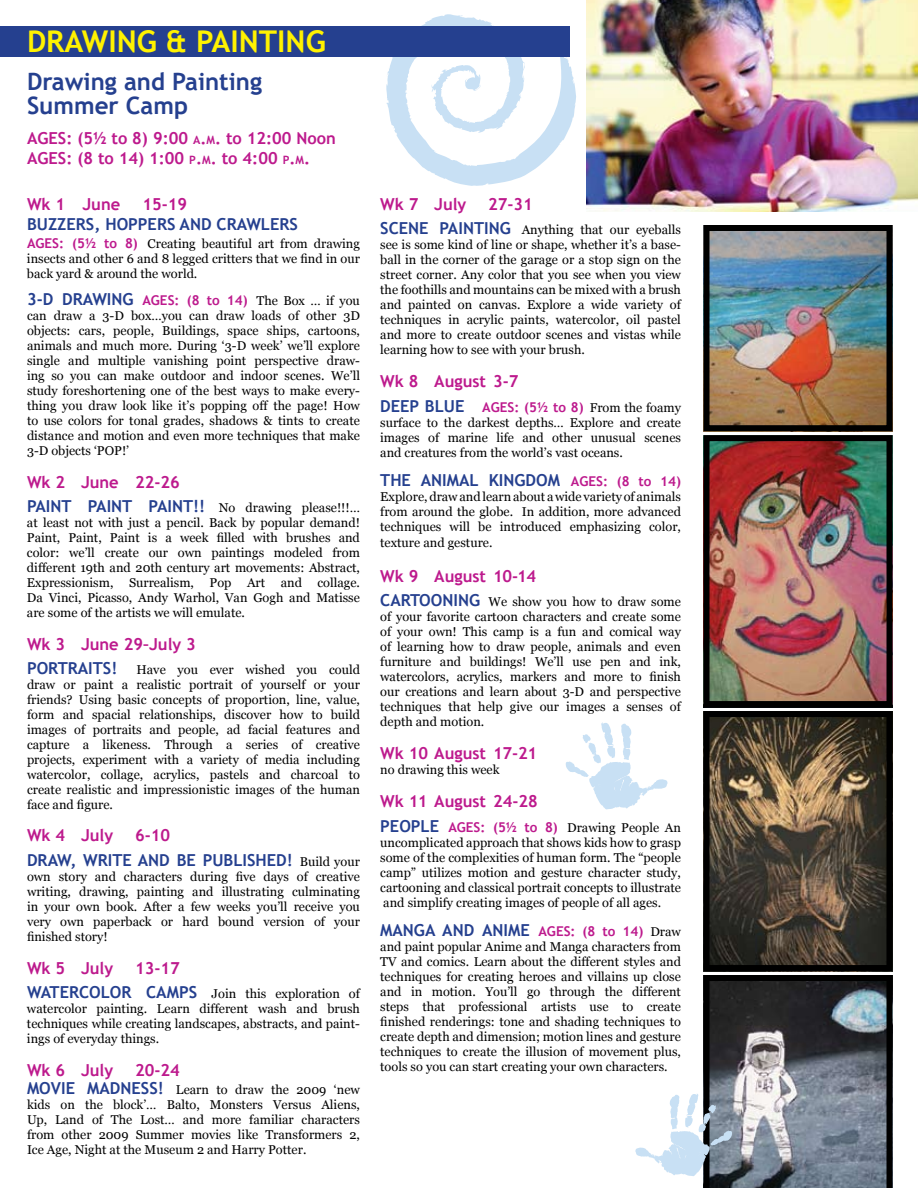
<style>
.page{position:relative;width:918px;height:1188px;background:#fff}
.page>*{position:absolute;margin:0;border:0;box-sizing:border-box;transform-origin:0 0}
.t1{font:700 30px "Trebuchet MS";color:#fff200}
.t2{font:700 24px/24px "Trebuchet MS";color:#25408f}
.t3{font:700 16.5px/19.5px "Trebuchet MS";color:#bd1a8d}
.t4{font:700 16.5px/24.8px "Trebuchet MS";color:#25408f}
.t5{font:700 13.5px "Trebuchet MS";color:#bd1a8d}
.t6{font:12.75px/15px "Georgia";color:#000;text-align:justify}
.s1{font-size:11.55px}
.s2{font-style:inherit}
.s3{font-family:"Trebuchet MS";font-weight:700;font-size:13.5px;color:#bd1a8d}
.s4{font-size:16.5px;color:#25408f}
.s5{font-family:"Georgia";font-weight:400;font-size:12.75px;color:#000}
.s6{font-family:"Trebuchet MS";font-weight:700;font-size:16.5px;color:#25408f}
.s7{color:#bd1a8d}
.s8{font-size:13.5px;color:#bd1a8d}
</style>
<div class="page">
<svg style="left:565px;top:722px;width:103px;height:87px"></svg>
<svg style="left:386px;top:14px;width:190px;height:172px"></svg>
<div style="left:0;top:27px;width:570px;height:30px;background:#25408f"></div>
<img style="left:586px;top:0;width:332px;height:212px">
<img style="left:711px;top:718px;width:174px;height:246px">
<div style="left:704px;top:711px;width:188px;height:260px;border:6px solid #000"></div>
<img style="left:711px;top:442px;width:174px;height:258px">
<div style="left:704px;top:435px;width:188px;height:272px;border:6px solid #000"></div>
<img style="left:711px;top:232px;width:174px;height:192px">
<div style="left:704px;top:225px;width:188px;height:206px;border:6px solid #000"></div>
<svg style="left:635px;top:975px;width:257px;height:213px"></svg>
<h1 class="t1" style="left:27px;top:23px;width:300px">DRAWING &amp; PAINTING</h1>
<h2 class="t2" style="left:27px;top:69px;width:237px">Drawing and Painting<br>Summer Camp</h2>
<p class="t3" style="left:27px;top:129px;width:311px">AGES: (5½ to 8) 9:00 <span class="s1">A</span><span class="s2">.</span><span class="s1">M</span><span class="s2">.</span> to 12:00 Noon<br>AGES: (8 to 14) 1:00 <span class="s1">P</span><span class="s2">.</span><span class="s1">M</span><span class="s2">.</span> to 4:00 <span class="s1">P</span><span class="s2">.</span><span class="s1">M</span><span class="s2">.</span></p>
<p class="t3" style="left:27px;top:195px;width:95px">Wk 1 June</p>
<p class="t3" style="left:142px;top:195px;width:46px">15-19</p>
<p class="t4" style="left:27px;top:212px;width:272px">BUZZERS, HOPPERS AND CRAWLERS</p>
<p class="t6" style="left:27px;top:236px;width:334px"><span class="s3">AGES: (5½ to 8)</span> Creating beautiful art from drawing insects and other 6 and 8 legged critters that we find in our back yard &amp; around the world.</p>
<p class="t5" style="left:27px;top:292px;width:334px"><span class="s4">3-D DRAWING</span> AGES: (8 to 14) <span class="s5">The Box … if you</span></p>
<p class="t6" style="left:27px;top:308px;width:334px">can draw a 3-D box…you can draw loads of other 3D objects: cars, people, Buildings, space ships, cartoons, animals and much more. During ‘3-D week’ we’ll explore single and multiple vanishing point perspective draw&shy;ing so you can make outdoor and indoor scenes. We’ll study foreshortening one of the best ways to make every&shy;thing you draw look like it’s popping off the page! How to use colors for tonal grades, shadows &amp; tints to create distance and motion and even more techniques that make 3-D objects ‘POP!’</p>
<p class="t3" style="left:27px;top:473px;width:154px">Wk 2 June 22-26</p>
<p class="t6" style="left:27px;top:500px;width:335px"><span class="s6">PAINT PAINT PAINT!!</span> No drawing please!!!… at least not with just a pencil. Back by popular demand!<br>Paint, Paint, Paint is a week filled with brushes and color: we’ll create our own paintings modeled from different 19th and 20th century art movements: Abstract, Expressionism, Surrealism, Pop Art and collage.<br>Da Vinci, Picasso, Andy Warhol, Van Gogh and Matisse are some of the artists we will emulate.</p>
<p class="t3" style="left:27px;top:634px;width:170px">Wk 3 June 29–July 3</p>
<p class="t6" style="left:27px;top:662px;width:335px"><span class="s6">PORTRAITS!</span> Have you ever wished you could draw or paint a realistic portrait of yourself or your friends? Using basic concepts of proportion, line, value, form and spacial relationships, discover how to build images of portraits and people, ad facial features and capture a likeness. Through a series of creative projects, experiment with a variety of media including watercolor, collage, acrylics, pastels and charcoal to create realistic and impressionistic images of the human face and figure.</p>
<p class="t3" style="left:27px;top:825px;width:88px">Wk 4 July</p>
<p class="t4" style="left:27px;top:823px;width:334px;text-indent:108px"><span class="s7">6-10<br></span>DRAW, WRITE AND BE PUBLISHED! <span class="s5">Build your</span></p>
<p class="t6" style="left:27px;top:869px;width:334px">own story and characters during five days of creative writing, drawing, painting and illustrating culminating in your own book. After a few weeks you’ll receive you very own paperback or hard bound version of your finished story!</p>
<p class="t3" style="left:27px;top:958px;width:88px">Wk 5 July</p>
<p class="t3" style="left:135px;top:958px;width:46px">13-17</p>
<p class="t6" style="left:27px;top:986px;width:335px"><span class="s6">WATERCOLOR CAMPS</span> Join this exploration of watercolor painting. Learn different wash and brush techniques while creating landscapes, abstracts, and paint&shy;ings of everyday things.</p>
<p class="t3" style="left:27px;top:1061px;width:88px">Wk 6 July</p>
<p class="t3" style="left:135px;top:1061px;width:46px">20-24</p>
<p class="t6" style="left:27px;top:1082px;width:335px"><span class="s6">MOVIE MADNESS!</span> Learn to draw the 2009 ‘new kids on the block’… Balto, Monsters Versus Aliens, Up, Land of The Lost… and more familiar characters from other 2009 Summer movies like Transformers 2, Ice Age, Night at the Museum 2 and Harry Potter.</p>
<p class="t3" style="left:380px;top:194px;width:88px">Wk 7 July</p>
<p class="t3" style="left:488px;top:194px;width:46px">27-31</p>
<p class="t6" style="left:380px;top:223px;width:302px"><span class="s6">SCENE PAINTING</span> Anything that our eyeballs see is some kind of line or shape, whether it’s a base&shy;ball in the corner of the garage or a stop sign on the street corner. Any color that you see when you view the foothills and mountains can be mixed with a brush and painted on canvas. Explore a wide variety of techniques in acrylic paints, watercolor, oil pastel and more to create outdoor scenes and vistas while learning how to see with your brush.</p>
<p class="t3" style="left:380px;top:372px;width:140px">Wk 8 August 3-7</p>
<p class="t5" style="left:380px;top:399px;width:302px"><span class="s4">DEEP BLUE</span> AGES: (5½ to 8) <span class="s5">From the foamy</span></p>
<p class="t6" style="left:380px;top:415px;width:302px">surface to the darkest depths… Explore and create images of marine life and other unusual scenes and creatures from the world’s vast oceans.</p>
<p class="t4" style="left:380px;top:467px;width:302px">THE ANIMAL KINGDOM <span class="s8">AGES: (8 to 14)</span></p>
<p class="t6" style="left:380px;top:489px;width:302px">Explore, draw and learn about a wide variety of animals from around the globe. In addition, more advanced techniques will be introduced emphasizing color,</p>
<p class="t6" style="left:380px;top:535px;width:114px">texture and gesture.</p>
<p class="t3" style="left:380px;top:566px;width:158px">Wk 9 August 10-14</p>
<p class="t6" style="left:380px;top:595px;width:302px"><span class="s6">CARTOONING</span> We show you how to draw some of your favorite cartoon characters and create some of your own! This camp is a fun and comical way of learning how to draw people, animals and even furniture and buildings! We’ll use pen and ink, watercolors, acrylics, markers and more to finish our creations and learn about 3-D and perspective techniques that help give our images a senses of depth and motion.</p>
<p class="t3" style="left:380px;top:744px;width:159px">Wk 10 August 17-21</p>
<p class="t6" style="left:380px;top:763px;width:121px">no drawing this week</p>
<p class="t3" style="left:380px;top:792px;width:159px">Wk 11 August 24-28</p>
<p class="t6" style="left:380px;top:820px;width:302px"><span class="s6">PEOPLE</span> <span class="s3">AGES: (5½ to 8)</span> Drawing People An uncomplicated approach that shows kids how to grasp some of the complexities of human form. The “people camp” utilizes motion and gesture character study, cartooning and classical portrait concepts to illustrate and simplify creating images of people of all ages.</p>
<p class="t4" style="left:380px;top:917px;width:302px">MANGA AND ANIME <span class="s8">AGES: (8 to 14)</span> <span class="s5">Draw</span></p>
<p class="t6" style="left:380px;top:939px;width:302px">and paint popular Anime and Manga characters from TV and comics. Learn about the different styles and techniques for creating heroes and villains up close and in motion. You’ll go through the different steps that professional artists use to create finished renderings: tone and shading techniques to create depth and dimension; motion lines and gesture techniques to create the illusion of movement plus, tools so you can start creating your own characters.</p>
</div>
